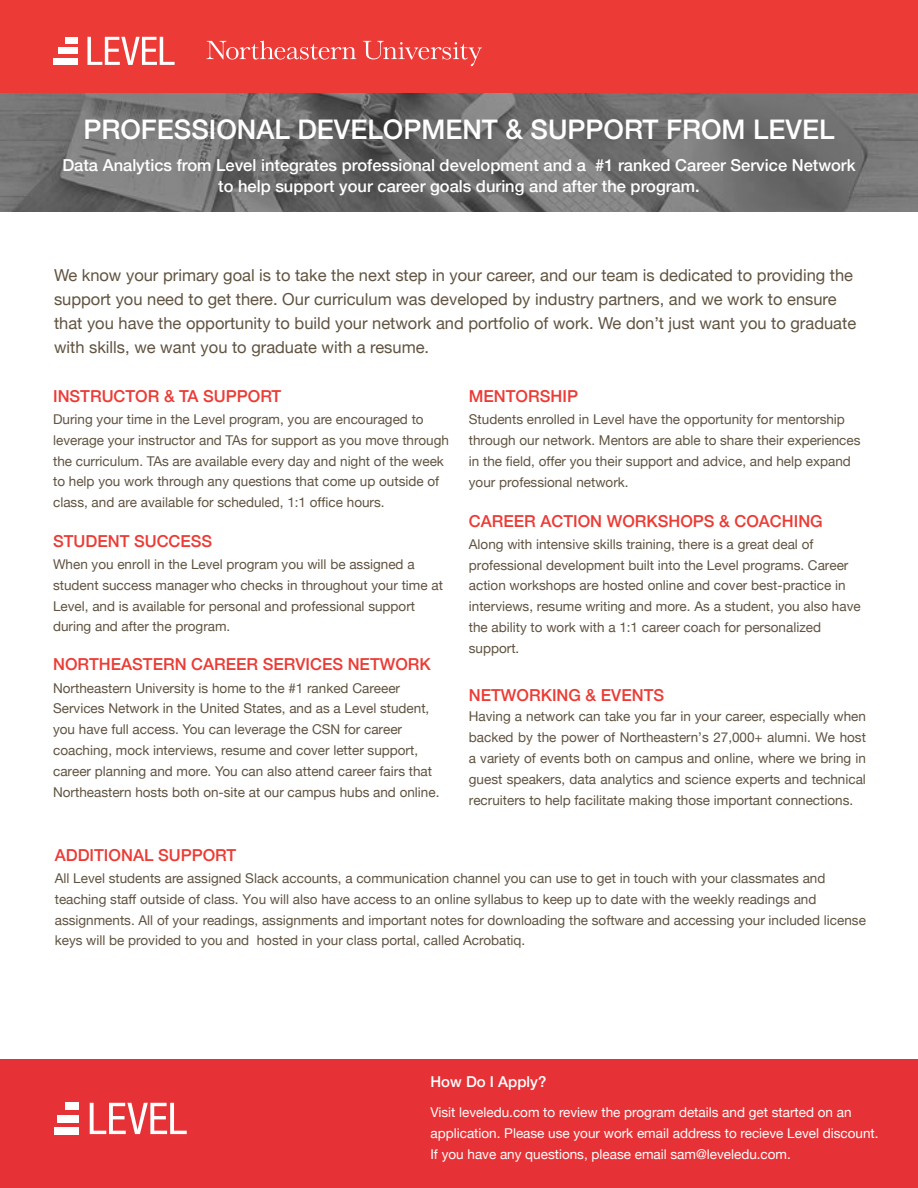
<style>
.page{position:relative;width:918px;height:1188px;background:#fff}
.page>*{position:absolute;margin:0;border:0;box-sizing:border-box;transform-origin:0 0}
.t1{font:500 27px "Helvetica Neue";color:#fff}
.t2{font:16.5px/24px "Helvetica Neue";color:#605340}
.t3{font:500 16.5px "Helvetica Neue";color:#ec3b35}
.t4{font:500 16.5px "Helvetica Neue";color:#fff}
.t5{font:500 15px "Helvetica Neue";color:#fff}
.t6{font:13.5px/20.9px "Helvetica Neue";color:#605340}
.t7{font:13.5px/21px "Helvetica Neue";color:#fff}
</style>
<div class="page">
<div style="left:0;top:0;width:918px;height:94px;background:#ec3b37"></div>
<div style="left:0;top:1059px;width:918px;height:129px;background:#e63236"></div>
<svg style="left:90px;top:1103px;width:97px;height:31px"></svg>
<div style="left:65px;top:1103px;width:14px;height:7px;background:#fff"></div>
<div style="left:57px;top:1115px;width:22px;height:7px;background:#fff"></div>
<div style="left:54px;top:1127px;width:25px;height:7px;background:#fff"></div>
<svg style="left:87px;top:37px;width:88px;height:28px"></svg>
<div style="left:65px;top:37px;width:13px;height:6px;background:#fff"></div>
<div style="left:58px;top:48px;width:20px;height:6px;background:#fff"></div>
<div style="left:53px;top:59px;width:25px;height:6px;background:#fff"></div>
<img style="left:0;top:93px;width:918px;height:119px">
<svg style="left:363px;top:41px;width:119px;height:25px"></svg>
<svg style="left:206px;top:41px;width:150px;height:19px"></svg>
<p class="t1" style="left:83px;top:107px;width:753px">PROFESSIONAL DEVELOPMENT &amp; SUPPORT FROM LEVEL</p>
<p class="t4" style="left:62px;top:152px;width:795px">Data Analytics from Level integrates professional development and a #1 ranked Career Service Network</p>
<p class="t4" style="left:218px;top:173px;width:483px">to help support your career goals during and after the program.</p>
<p class="t2" style="left:54px;top:264px;width:804px">We know your primary goal is to take the next step in your career, and our team is dedicated to providing the support you need to get there. Our curriculum was developed by industry partners, and we work to ensure that you have the opportunity to build your network and portfolio of work. We don’t just want you to graduate with skills, we want you to graduate with a resume.</p>
<p class="t3" style="left:53px;top:383px;width:230px">INSTRUCTOR &amp; TA SUPPORT</p>
<p class="t6" style="left:53px;top:410px;width:397px">During your time in the Level program, you are encouraged to leverage your instructor and TAs for support as you move through the curriculum. TAs are available every day and night of the week to help you work through any questions that come up outside of class, and are available for scheduled, 1:1 office hours.</p>
<p class="t3" style="left:53px;top:528px;width:161px">STUDENT SUCCESS</p>
<p class="t6" style="left:53px;top:555px;width:391px">When you enroll in the Level program you will be assigned a student success manager who checks in throughout your time at Level, and is available for personal and professional support during and after the program.</p>
<p class="t3" style="left:53px;top:651px;width:379px">NORTHEASTERN CAREER SERVICES NETWORK</p>
<p class="t6" style="left:53px;top:678px;width:388px">Northeastern University is home to the #1 ranked Careeer Services Network in the United States, and as a Level student, you have full access. You can leverage the CSN for career coaching, mock interviews, resume and cover letter support, career planning and more. You can also attend career fairs that Northeastern hosts both on-site at our campus hubs and online.</p>
<p class="t3" style="left:469px;top:383px;width:111px">MENTORSHIP</p>
<p class="t6" style="left:469px;top:410px;width:393px">Students enrolled in Level have the opportunity for mentorship through our network. Mentors are able to share their experiences in the field, offer you their support and advice, and help expand your professional network.</p>
<p class="t3" style="left:469px;top:508px;width:355px">CAREER ACTION WORKSHOPS &amp; COACHING</p>
<p class="t6" style="left:469px;top:534px;width:393px">Along with intensive skills training, there is a great deal of professional development built into the Level programs. Career action workshops are hosted online and cover best-practice in interviews, resume writing and more. As a student, you also have the ability to work with a 1:1 career coach for personalized support.</p>
<p class="t3" style="left:469px;top:682px;width:197px">NETWORKING &amp; EVENTS</p>
<p class="t6" style="left:469px;top:706px;width:399px;text-align:justify">Having a network can take you far in your career, especially when backed by the power of Northeastern’s 27,000+ alumni. We host a variety of events both on campus and online, where we bring in guest speakers, data analytics and science experts and technical recruiters to help facilitate making those important connections.</p>
<p class="t3" style="left:55px;top:842px;width:183px">ADDITIONAL SUPPORT</p>
<p class="t6" style="left:55px;top:869px;width:813px">All Level students are assigned Slack accounts, a communication channel you can use to get in touch with your classmates and teaching staff outside of class. You will also have access to an online syllabus to keep up to date with the weekly readings and assignments. All of your readings, assignments and important notes for downloading the software and accessing your included license keys will be provided to you and hosted in your class portal, called Acrobatiq.</p>
<p class="t5" style="left:430px;top:1070px;width:117px">How Do I Apply?</p>
<p class="t7" style="left:430px;top:1103px;width:450px">Visit leveledu.com to review the program details and get started on an application. Please use your work email address to recieve Level discount.</p>
<p class="t7" style="left:430px;top:1145px;width:362px">If you have any questions, please email sam@leveledu.com.</p>
</div>
